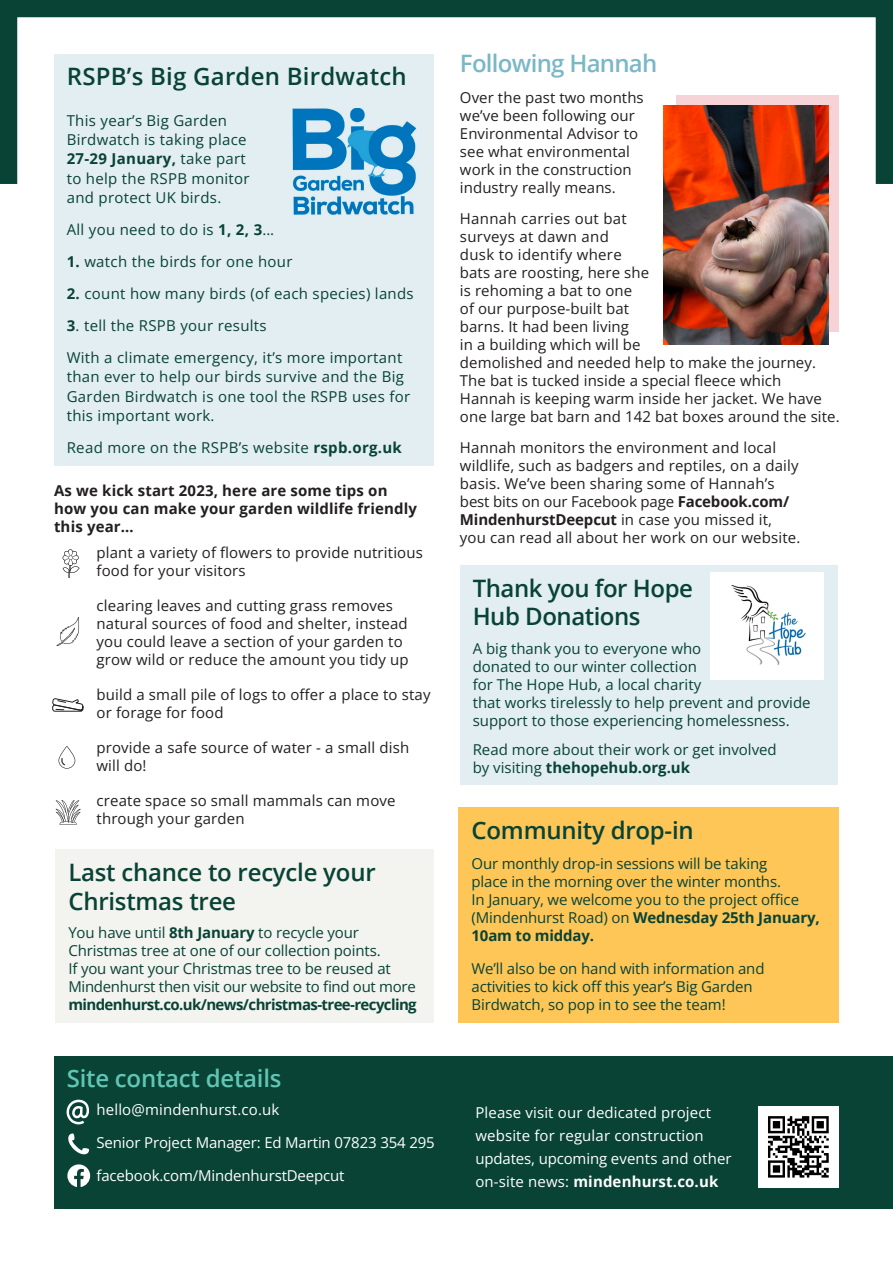
<style>
.page{position:relative;width:893px;height:1263px;background:#fff}
.page>*{position:absolute;margin:0;border:0;box-sizing:border-box;transform-origin:0 0}
.t1{font:600 24px/28.8px "Open Sans";letter-spacing:-.01em;color:#084335}
.t2{font:600 24px "Open Sans";letter-spacing:.01em;color:#084335}
.t3{font:600 24px "Open Sans";letter-spacing:-.01em;color:#62c5b4}
.t4{font:600 24px "Open Sans";letter-spacing:-.03em;color:#7ab8c7}
.t5{font:15px/18px "Open Sans";letter-spacing:.01em;color:#231f20}
.t6{font:15px/18px "Open Sans";color:#084335}
.t7{font:15px/19.4px "Open Sans";letter-spacing:.02em;color:#084335}
.t8{font:15px/23px "Open Sans";letter-spacing:.01em;color:#fff}
.t9{font:700 15px/18px "Open Sans";letter-spacing:.01em;color:#231f20}
.t10{font:15px "Open Sans";letter-spacing:-.01em;color:#fff}
.s1{font-weight:700}
</style>
<div class="page">
<div style="left:676px;top:96px;width:163px;height:236px;background:#f5d3d6"></div>
<svg style="left:0;top:0;width:893px;height:184px"></svg>
<div style="left:460px;top:565px;width:378px;height:220px;background:#e2eef2"></div>
<div style="left:56px;top:850px;width:378px;height:173px;background:#f3f3f0"></div>
<div style="left:54px;top:54px;width:380px;height:412px;background:#e2eef2"></div>
<div style="left:54px;top:1057px;width:839px;height:152px;background:#084335"></div>
<svg style="left:68px;top:1133px;width:21px;height:21px"></svg>
<svg style="left:66px;top:1099px;width:23px;height:25px"></svg>
<img style="left:759px;top:1107px;width:80px;height:80px">
<svg style="left:67px;top:1164px;width:23px;height:23px"></svg>
<div style="left:459px;top:807px;width:380px;height:216px;background:#fec657"></div>
<div style="left:711px;top:572px;width:113px;height:107px;background:#fff"></div>
<img style="left:731px;top:585px;width:75px;height:80px">
<img style="left:663px;top:105px;width:166px;height:240px">
<img style="left:292px;top:108px;width:125px;height:107px">
<svg style="left:57px;top:617px;width:22px;height:29px"></svg>
<svg style="left:59px;top:746px;width:16px;height:23px"></svg>
<svg style="left:63px;top:549px;width:16px;height:29px"></svg>
<svg style="left:56px;top:800px;width:25px;height:25px"></svg>
<svg style="left:52px;top:698px;width:32px;height:14px"></svg>
<p class="t2" style="left:67px;top:60px;width:341px">RSPB’s Big Garden Birdwatch</p>
<p class="t7" style="left:67px;top:110px;width:184px">This year’s Big Garden<br>Birdwatch is taking place<br><span class="s1">27-29 January,</span> take part to help the RSPB monitor and protect UK birds.</p>
<p class="t7" style="left:67px;top:219px;width:209px">All you need to do is <span class="s1">1, 2, 3</span>…</p>
<p class="t7" style="left:67px;top:251px;width:227px"><span class="s1">1.</span> watch the birds for one hour</p>
<p class="t7" style="left:67px;top:283px;width:348px"><span class="s1">2.</span> count how many birds (of each species) lands</p>
<p class="t7" style="left:67px;top:315px;width:201px"><span class="s1">3</span>. tell the RSPB your results</p>
<p class="t7" style="left:67px;top:348px;width:345px">With a climate emergency, it’s more important than ever to help our birds survive and the Big Garden Birdwatch is one tool the RSPB uses for this important work.</p>
<p class="t7" style="left:67px;top:437px;width:337px">Read more on the RSPB’s website <span class="s1">rspb.org.uk</span></p>
<p class="t9" style="left:54px;top:481px;width:365px">As we kick start 2023, here are some tips on how you can make your garden wildlife friendly this year…</p>
<p class="t5" style="left:97px;top:543px;width:328px">plant a variety of flowers to provide nutritious food for your visitors</p>
<p class="t5" style="left:97px;top:596px;width:314px">clearing leaves and cutting grass removes natural sources of food and shelter, instead you could leave a section of your garden to grow wild or reduce the amount you tidy up</p>
<p class="t5" style="left:97px;top:685px;width:336px">build a small pile of logs to offer a place to stay or forage for food</p>
<p class="t5" style="left:97px;top:738px;width:314px">provide a safe source of water - a small dish will do!</p>
<p class="t5" style="left:97px;top:791px;width:301px">create space so small mammals can move through your garden</p>
<p class="t1" style="left:68px;top:857px;width:309px">Last chance to recycle your<br>Christmas tree</p>
<p class="t6" style="left:68px;top:923px;width:350px">You have until <span class="s1">8th January</span> to recycle your Christmas tree at one of our collection points.<br>If you want your Christmas tree to be reused at Mindenhurst then visit our website to find out more <span class="s1">mindenhurst.co.uk/news/christmas-tree-recycling</span></p>
<p class="t3" style="left:67px;top:1061px;width:216px">Site contact details</p>
<p class="t8" style="left:97px;top:1098px;width:184px">hello@mindenhurst.co.uk</p>
<p class="t10" style="left:97px;top:1132px;width:340px">Senior Project Manager: Ed Martin 07823 354 295</p>
<p class="t10" style="left:97px;top:1165px;width:250px">facebook.com/MindenhurstDeepcut</p>
<p class="t4" style="left:460px;top:47px;width:199px">Following Hannah</p>
<p class="t5" style="left:460px;top:88px;width:185px">Over the past two months we’ve been following our<br>Environmental Advisor to see what environmental work in the construction industry really means.</p>
<p class="t5" style="left:460px;top:209px;width:381px">Hannah carries out bat<br>surveys at dawn and<br>dusk to identify where<br>bats are roosting, here she<br>is rehoming a bat to one<br>of our purpose-built bat<br>barns. It had been living<br>in a building which will be<br>demolished and needed help to make the journey.<br>The bat is tucked inside a special fleece which<br>Hannah is keeping warm inside her jacket. We have one large bat barn and 142 bat boxes around the site.</p>
<p class="t5" style="left:460px;top:438px;width:342px">Hannah monitors the environment and local wildlife, such as badgers and reptiles, on a daily basis. We’ve been sharing some of Hannah’s best bits on our Facebook page <span class="s1">Facebook.com/ MindenhurstDeepcut</span> in case you missed it, you can read all about her work on our website.</p>
<p class="t1" style="left:473px;top:573px;width:222px">Thank you for Hope<br>Hub Donations</p>
<p class="t6" style="left:473px;top:639px;width:339px">A big thank you to everyone who<br>donated to our winter collection<br>for The Hope Hub, a local charity<br>that works tirelessly to help prevent and provide support to those experiencing homelessness.</p>
<p class="t6" style="left:473px;top:740px;width:306px">Read more about their work or get involved by visiting <span class="s1">thehopehub.org.uk</span></p>
<p class="t1" style="left:472px;top:815px;width:224px">Community drop-in</p>
<p class="t6" style="left:472px;top:854px;width:350px">Our monthly drop-in sessions will be taking<br>place in the morning over the winter months.<br>In January, we welcome you to the project office (Mindenhurst Road) on <span class="s1">Wednesday 25th January, 10am to midday.</span></p>
<p class="t6" style="left:472px;top:959px;width:294px">We’ll also be on hand with information and activities to kick off this year’s Big Garden<br>Birdwatch, so pop in to see the team!</p>
<p class="t8" style="left:475px;top:1101px;width:258px">Please visit our dedicated project website for regular construction updates, upcoming events and other on-site news: <span class="s1">mindenhurst.co.uk</span></p>
</div>
